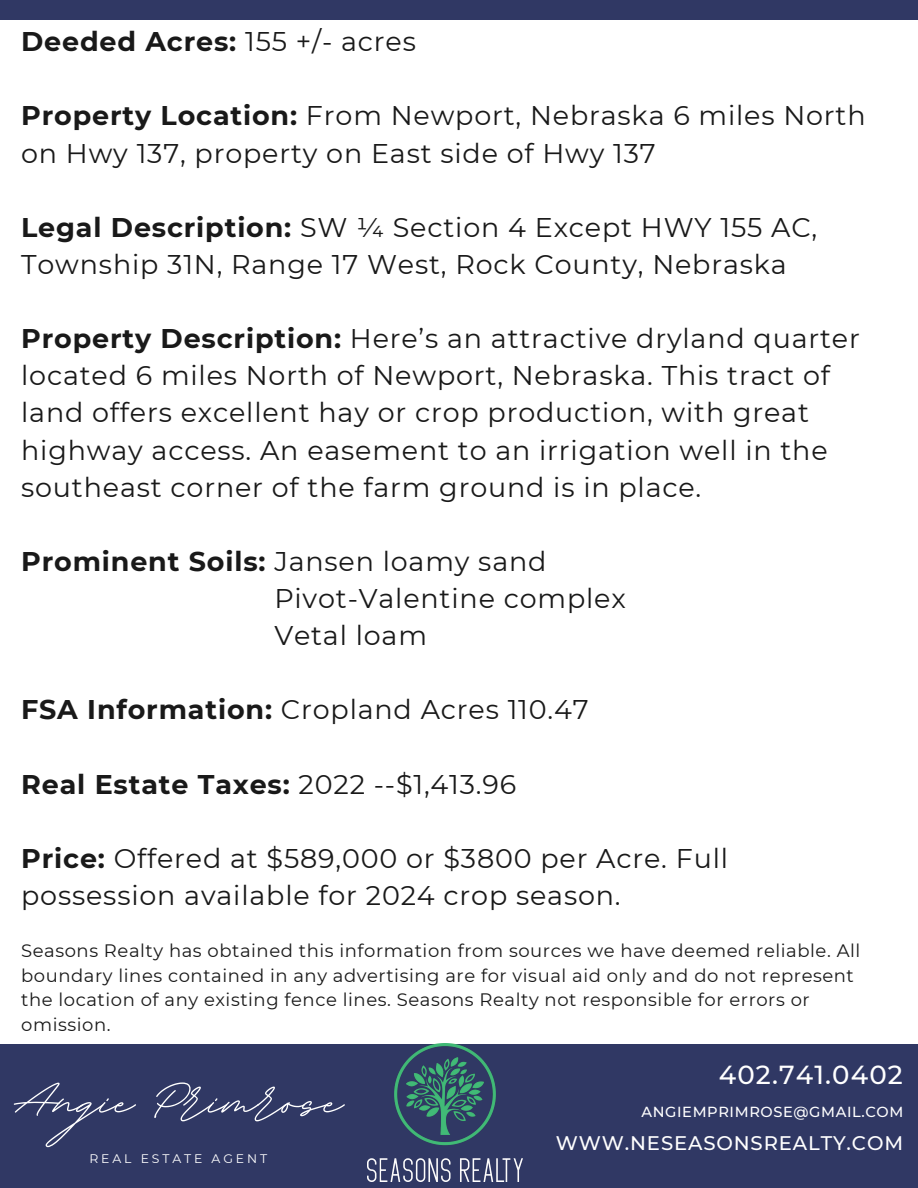
<style>
.page{position:relative;width:918px;height:1188px;background:#fff}
.page>*{position:absolute;margin:0;border:0;box-sizing:border-box;transform-origin:0 0}
.t1{font:700 85.8px "BD Script";color:#fff}
.t2{font:27px/37.2px "Montserrat";letter-spacing:.03em;color:#191919}
.t3{font:700 27px "Montserrat";letter-spacing:.03em;color:#191919}
.t4{font:500 26.1px "Montserrat";letter-spacing:.045em;color:#fff}
.t5{font:500 19.65px "Montserrat";letter-spacing:.045em;color:#fff}
.t6{font:18px/24.8px "Montserrat";letter-spacing:.03em;color:#191919}
.t7{font:500 14.55px "Montserrat";letter-spacing:.045em;color:#fff}
.t8{font:12.45px "Montserrat";letter-spacing:.235em;color:#fff}
.s1{font-weight:400}
.s2{font-weight:700}
</style>
<div class="page">
<div style="left:0;top:0;width:918px;height:20px;background:#303864"></div>
<div style="left:0;top:1044px;width:918px;height:144px;background:#303864"></div>
<img style="left:368px;top:1044px;width:155px;height:137px">
<p class="t3" style="left:21px;top:25px;width:396px">Deeded Acres: <span class="s1">155 +/- acres</span></p>
<p class="t2" style="left:21px;top:97px;width:846px"><span class="s2">Property Location:</span> From Newport, Nebraska 6 miles North on Hwy 137, property on East side of Hwy 137</p>
<p class="t2" style="left:21px;top:209px;width:798px"><span class="s2">Legal Description:</span> SW ¼ Section 4 Except HWY 155 AC,<br>Township 31N, Range 17 West, Rock County, Nebraska</p>
<p class="t2" style="left:21px;top:320px;width:840px"><span class="s2">Property Description:</span> Here’s an attractive dryland quarter located 6 miles North of Newport, Nebraska. This tract of land offers excellent hay or crop production, with great highway access. An easement to an irrigation well in the southeast corner of the farm ground is in place.</p>
<p class="t3" style="left:21px;top:545px;width:527px">Prominent Soils: <span class="s1">Jansen loamy sand</span></p>
<p class="t2" style="left:274px;top:580px;width:353px">Pivot-Valentine complex</p>
<p class="t2" style="left:274px;top:617px;width:154px">Vetal loam</p>
<p class="t2" style="left:21px;top:691px;width:569px"><span class="s2">FSA Information:</span> Cropland Acres 110.47</p>
<p class="t3" style="left:21px;top:768px;width:497px">Real Estate Taxes: <span class="s1">2022 --$1,413.96</span></p>
<p class="t2" style="left:21px;top:840px;width:708px"><span class="s2">Price:</span> Offered at $589,000 or $3800 per Acre. Full possession available for 2024 crop season.</p>
<p class="t6" style="left:21px;top:938px;width:841px">Seasons Realty has obtained this information from sources we have deemed reliable. All boundary lines contained in any advertising are for visual aid only and do not represent the location of any existing fence lines. Seasons Realty not responsible for errors or omission.</p>
<p class="t4" style="left:719px;top:1058px;width:186px">402.741.0402</p>
<p class="t7" style="left:641px;top:1103px;width:263px">ANGIEMPRIMROSE@GMAIL.COM</p>
<p class="t5" style="left:556px;top:1131px;width:349px">WWW.NESEASONSREALTY.COM</p>
<p class="t8" style="left:89px;top:1151px;width:179px">REAL ESTATE AGENT</p>
<p class="t1" style="left:15px;top:1045px;width:329px">Angie Primrose</p>
</div>
